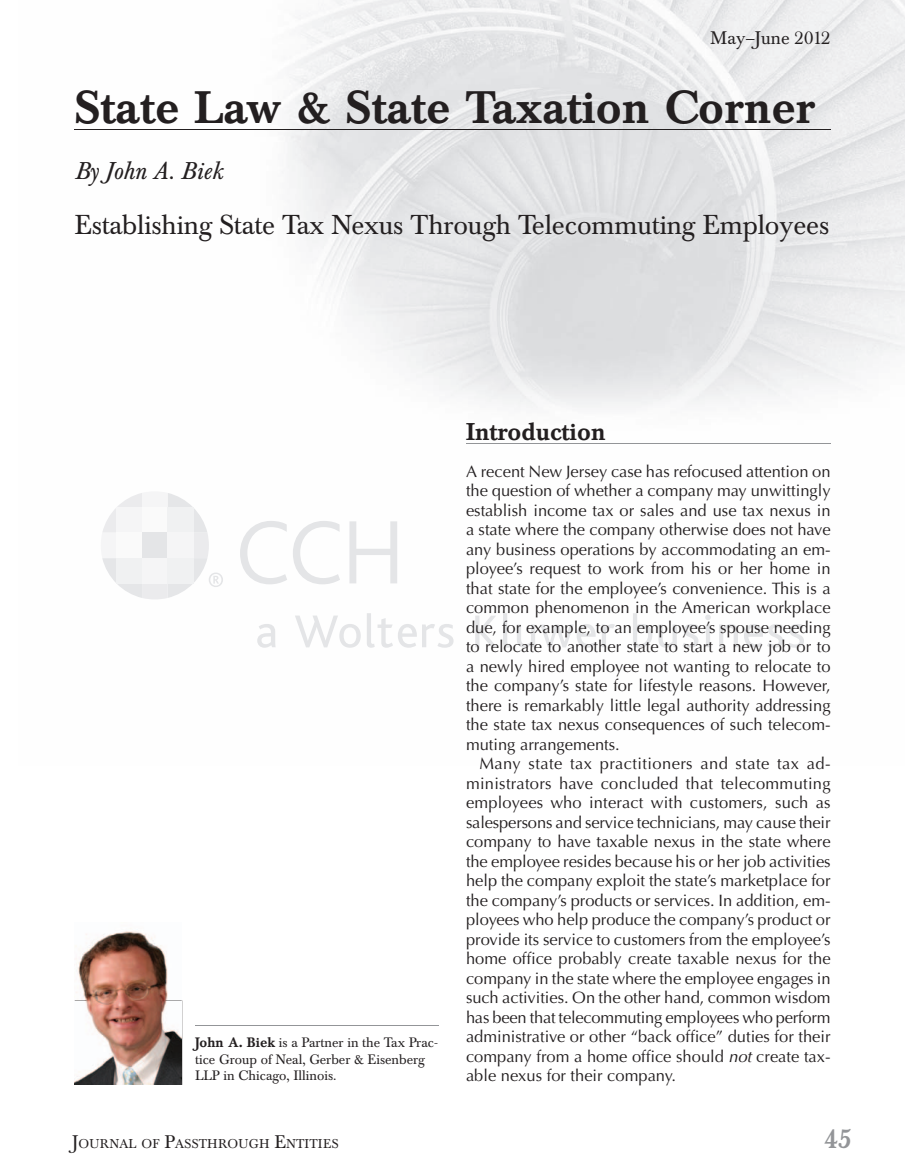
<style>
.page{position:relative;width:905px;height:1175px;background:#fff}
.page>*{position:absolute;margin:0;border:0;box-sizing:border-box;transform-origin:0 0}
.t1{font:500 45px "Baskerville BE";color:#231f20}
.t2{font:27px "Baskerville BE";letter-spacing:-.005em;color:#231f20}
.t3{font:500 27px "Baskerville BE";color:#939598}
.t4{font:italic 24px "Baskerville BE";color:#231f20}
.t5{font:500 24px "Baskerville BE";color:#231f20}
.t6{font:18px "Baskerville BE";color:#231f20}
.t7{font:16.5px/19.5px "Optima";color:#231f20;text-align:justify}
.t8{font:13.5px/16.5px "Baskerville BE";color:#231f20}
.t9{font:12.6px "Baskerville BE";letter-spacing:.02em;color:#231f20}
.s1{font-weight:500}
.s2{font-style:italic}
.s3{font-size:18px}
</style>
<div class="page">
<img style="left:116px;top:0;width:788px;height:648px">
<img style="left:240px;top:521px;width:47px;height:63px">
<img style="left:293px;top:521px;width:47px;height:63px">
<img style="left:349px;top:521px;width:48px;height:62px">
<img style="left:257px;top:624px;width:19px;height:23px">
<img style="left:295px;top:615px;width:43px;height:32px">
<img style="left:339px;top:624px;width:22px;height:23px">
<svg style="left:367px;top:641px;width:8px;height:6px"></svg>
<img style="left:377px;top:618px;width:16px;height:29px">
<img style="left:398px;top:624px;width:19px;height:23px">
<svg style="left:426px;top:624px;width:9px;height:6px"></svg>
<img style="left:437px;top:624px;width:16px;height:23px">
<img style="left:475px;top:615px;width:22px;height:32px">
<svg style="left:503px;top:641px;width:8px;height:6px"></svg>
<img style="left:517px;top:624px;width:18px;height:23px">
<img style="left:540px;top:624px;width:34px;height:23px">
<img style="left:576px;top:624px;width:19px;height:23px">
<svg style="left:606px;top:624px;width:9px;height:6px"></svg>
<img style="left:633px;top:613px;width:19px;height:34px">
<img style="left:658px;top:624px;width:19px;height:23px">
<img style="left:682px;top:624px;width:16px;height:23px">
<img style="left:705px;top:614px;width:5px;height:33px">
<img style="left:719px;top:624px;width:19px;height:23px">
<img style="left:744px;top:624px;width:19px;height:23px">
<img style="left:767px;top:624px;width:16px;height:23px">
<img style="left:787px;top:624px;width:17px;height:23px">
<img style="left:117px;top:493px;width:25px;height:65px">
<img style="left:167px;top:493px;width:26px;height:14px">
<img style="left:142px;top:491px;width:25px;height:67px">
<img style="left:117px;top:583px;width:76px;height:16px">
<img style="left:167px;top:507px;width:40px;height:25px">
<img style="left:102px;top:558px;width:105px;height:25px">
<img style="left:167px;top:532px;width:42px;height:26px">
<img style="left:103px;top:507px;width:14px;height:51px">
<img style="left:209px;top:572px;width:14px;height:15px">
<hr style="left:195px;top:1025px;width:244px;height:1px;background:#939598">
<hr style="left:74px;top:129px;width:756px;height:1px;background:#231f20">
<hr style="left:466px;top:443px;width:364px;height:1px;background:#939598">
<img style="left:76px;top:931px;width:92px;height:69px">
<img style="left:75px;top:1000px;width:107px;height:84px">
<p class="t6" style="left:710px;top:31px;width:122px">May–June 2012</p>
<h1 class="t1" style="left:74px;top:89px;width:742px">State Law &amp; State Taxation Corner</h1>
<h3 class="t4" style="left:74px;top:161px;width:149px">By John A. Biek</h3>
<h2 class="t2" style="left:74px;top:214px;width:756px">Establishing State Tax Nexus Through Telecommuting Employees</h2>
<p class="t8" style="left:195px;top:1035px;width:244px"><span class="s1">John A. Biek</span> is a Partner in the Tax Prac&shy;tice Group of Neal, Gerber &amp; Eisenberg<br>LLP in Chicago, Illinois.</p>
<h3 class="t5" style="left:466px;top:422px;width:141px">Introduction</h3>
<p class="t7" style="left:466px;top:463px;width:366px">A recent New Jersey case has refocused attention on the question of whether a company may unwittingly establish income tax or sales and use tax nexus in a state where the company otherwise does not have any business operations by accommodating an em&shy;ployee’s request to work from his or her home in that state for the employee’s convenience. This is a common phenomenon in the American workplace due, for example, to an employee’s spouse needing to relocate to another state to start a new job or to a newly hired employee not wanting to relocate to the company’s state for lifestyle reasons. However, there is remarkably little legal authority addressing the state tax nexus consequences of such telecom&shy;muting arrangements.</p>
<p class="t7" style="left:466px;top:755px;width:366px;text-indent:14px">Many state tax practitioners and state tax ad&shy;ministrators have concluded that telecommuting employees who interact with customers, such as salespersons and service technicians, may cause their company to have taxable nexus in the state where the employee resides because his or her job activities help the company exploit the state’s marketplace for the company’s products or services. In addition, em&shy;ployees who help produce the company’s product or provide its service to customers from the employee’s home office probably create taxable nexus for the company in the state where the employee engages in such activities. On the other hand, common wisdom has been that telecommuting employees who perform administrative or other “back office” duties for their company from a home office should <span class="s2">not</span> create tax&shy;able nexus for their company.</p>
<p class="t9" style="left:72px;top:1138px;width:268px"><span class="s3">J</span>OURNAL OF <span class="s3">P</span>ASSTHROUGH <span class="s3">E</span>NTITIES</p>
<h2 class="t3" style="left:824px;top:1127px;width:30px">45</h2>
</div>
